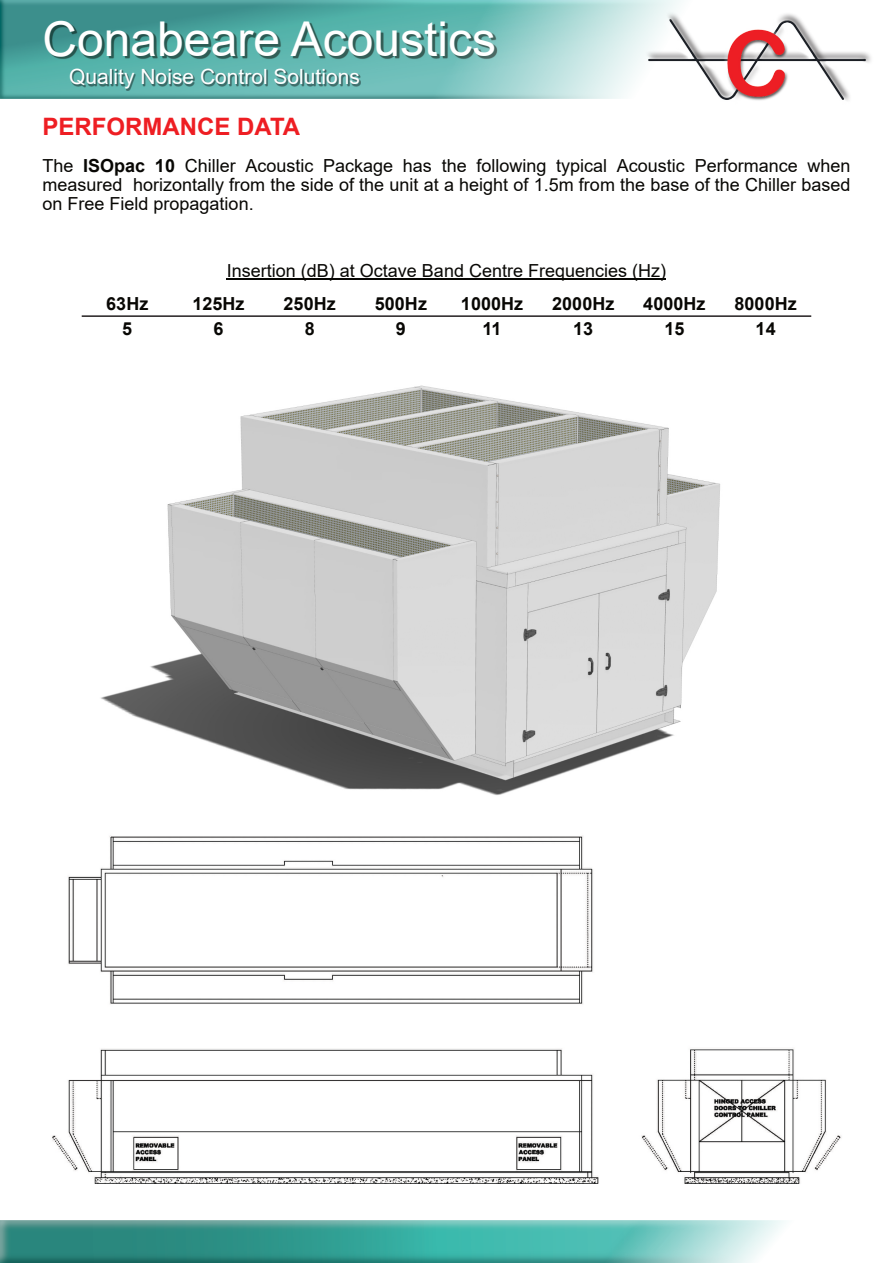
<style>
.page{position:relative;width:893px;height:1263px;background:#fff}
.page>*{position:absolute;margin:0;border:0;box-sizing:border-box;transform-origin:0 0}
.t1{font:48px "Arial";color:#fff}
.t2{font:700 24px "Arial";color:#ee1e23}
.t3{font:21px "Arial";color:#fff}
.t4{font:18px/18.6px "Arial";color:#080704;text-align:justify}
.t5{font:700 18px "Arial";letter-spacing:.005em;color:#080704}
.s1{font-weight:700}
</style>
<div class="page">
<img style="left:101px;top:385px;width:619px;height:410px">
<hr style="left:82px;top:315px;width:729px;height:2px;background:#231f20">
<img style="left:0;top:0;width:680px;height:99px">
<img style="left:71px;top:70px;width:290px;height:21px">
<img style="left:640px;top:12px;width:231px;height:89px">
<img style="left:0;top:1220px;width:784px;height:43px">
<img style="left:52px;top:835px;width:547px;height:349px">
<img style="left:641px;top:1048px;width:200px;height:136px">
<hr style="left:227px;top:279px;width:439px;height:1px;background:#080704">
<h1 class="t1" style="left:43px;top:21px;width:455px">Conabeare Acoustics</h1>
<p class="t3" style="left:69px;top:69px;width:292px">Quality Noise Control Solutions</p>
<h2 class="t2" style="left:43px;top:118px;width:259px">PERFORMANCE DATA</h2>
<p class="t4" style="left:43px;top:158px;width:809px">The <span class="s1">ISOpac 10</span> Chiller Acoustic Package has the following typical Acoustic Performance when measured horizontally from the side of the unit at a height of 1.5m from the base of the Chiller based on Free Field propagation.</p>
<p class="t4" style="left:227px;top:263px;width:441px">Insertion (dB) at Octave Band Centre Frequencies (Hz)</p>
<p class="t5" style="left:106px;top:297px;width:44px">63Hz</p>
<p class="t5" style="left:192px;top:297px;width:54px">125Hz</p>
<p class="t5" style="left:284px;top:297px;width:54px">250Hz</p>
<p class="t5" style="left:375px;top:297px;width:54px">500Hz</p>
<p class="t5" style="left:461px;top:297px;width:64px">1000Hz</p>
<p class="t5" style="left:552px;top:297px;width:64px">2000Hz</p>
<p class="t5" style="left:643px;top:297px;width:64px">4000Hz</p>
<p class="t5" style="left:734px;top:297px;width:64px">8000Hz</p>
<p class="t5" style="left:122px;top:322px;width:12px">5</p>
<p class="t5" style="left:213px;top:322px;width:12px">6</p>
<p class="t5" style="left:305px;top:322px;width:12px">8</p>
<p class="t5" style="left:396px;top:322px;width:12px">9</p>
<p class="t5" style="left:483px;top:322px;width:21px">11</p>
<p class="t5" style="left:573px;top:322px;width:22px">13</p>
<p class="t5" style="left:664px;top:322px;width:22px">15</p>
<p class="t5" style="left:756px;top:322px;width:22px">14</p>
</div>
